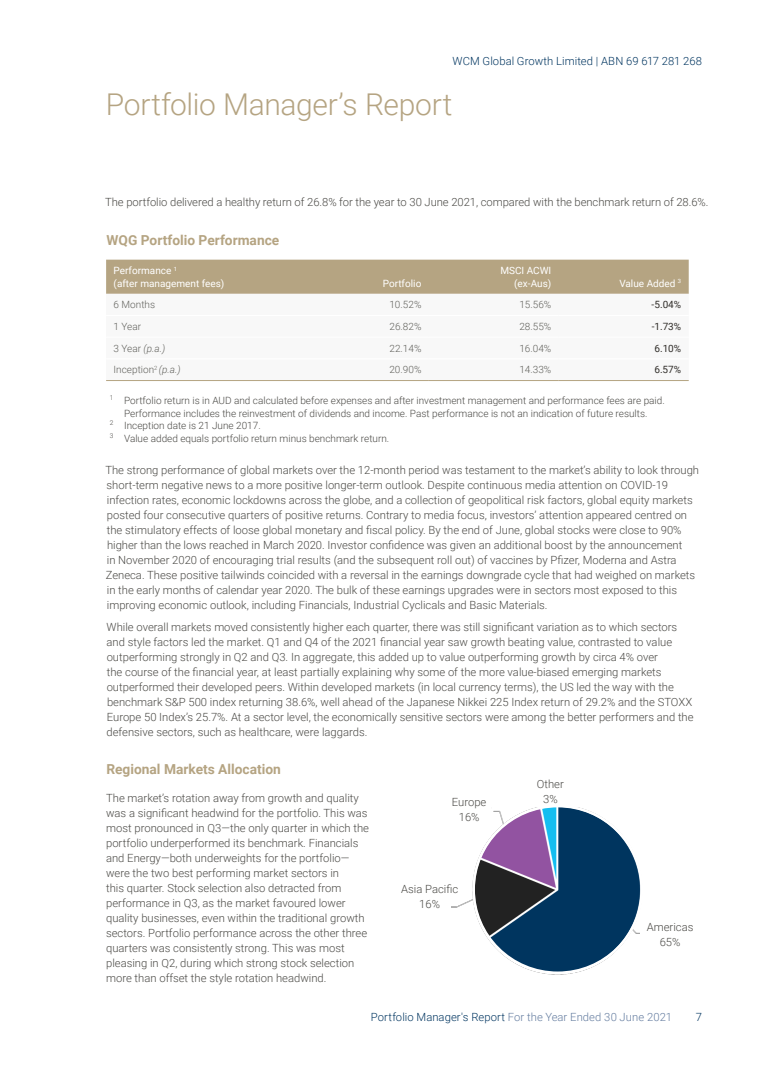
<style>
.page{position:relative;width:780px;height:1088px;background:#fff}
.page>*{position:absolute;margin:0;border:0;box-sizing:border-box;transform-origin:0 0}
.t1{font:300 30px "Roboto";letter-spacing:-.01em;color:#b5a482}
.t2{font:700 13.75px "Roboto";color:#b5a482}
.t3{font:300 11.25px/15px "Roboto";color:#4b4a46}
.t4{font:300 11.25px "Roboto";letter-spacing:.01em;color:#657da0}
.t5{font:300 11.25px "Roboto";letter-spacing:.005em;color:#003560}
.t6{font:300 10px "Roboto";color:#4b4a46}
.t7{font:300 10px "Roboto";color:#61615c}
.t8{font:10px/12.5px "Roboto";color:#fff}
.t9{font:10px "Roboto";color:#312e2a}
.t10{font:italic 300 10px "Roboto";color:#61615c}
.s1{font-style:normal}
.s2{font-style:italic}
.s3{color:#003560}
</style>
<div class="page">
<div style="left:106px;top:260px;width:582px;height:34px;background:#b5a482"></div>
<hr style="left:106px;top:380px;width:193px;height:1px;background:#b5a482">
<hr style="left:299px;top:380px;width:130px;height:1px;background:#b5a482">
<hr style="left:429px;top:380px;width:129px;height:1px;background:#b5a482">
<hr style="left:558px;top:380px;width:130px;height:1px;background:#b5a482">
<img style="left:451px;top:807px;width:189px;height:168px">
<div style="left:435px;top:798px;width:56px;height:32px;background:#fff"></div>
<p class="t5" style="left:452px;top:53px;width:251px">WCM Global Growth Limited | ABN 69 617 281 268</p>
<h1 class="t1" style="left:106px;top:84px;width:348px">Portfolio Manager’s Report</h1>
<p class="t3" style="left:105px;top:194px;width:605px">The portfolio delivered a healthy return of 26.8% for the year to 30 June 2021, compared with the benchmark return of 28.6%.</p>
<p class="t2" style="left:106px;top:230px;width:174px">WQG Portfolio Performance</p>
<p class="t8" style="left:114px;top:264px;width:112px">Performance <sup>1<br></sup>(after management fees)</p>
<p class="t8" style="left:500px;top:264px;width:52px;text-align:right">MSCI ACWI (ex-Aus)</p>
<p class="t8" style="left:383px;top:277px;width:40px">Portfolio</p>
<p class="t8" style="left:619px;top:277px;width:63px">Value Added <sup>3</sup></p>
<p class="t7" style="left:114px;top:298px;width:43px">6 Months</p>
<p class="t7" style="left:389px;top:298px;width:33px">10.52%</p>
<p class="t7" style="left:519px;top:298px;width:33px">15.56%</p>
<p class="t9" style="left:651px;top:298px;width:31px">-5.04%</p>
<p class="t7" style="left:114px;top:319px;width:29px">1 Year</p>
<p class="t7" style="left:389px;top:319px;width:33px">26.82%</p>
<p class="t7" style="left:519px;top:319px;width:33px">28.55%</p>
<p class="t9" style="left:651px;top:319px;width:31px">-1.73%</p>
<p class="t10" style="left:114px;top:341px;width:53px"><span class="s1">3 Year</span> (p.a.)</p>
<p class="t7" style="left:389px;top:341px;width:33px">22.14%</p>
<p class="t7" style="left:519px;top:341px;width:33px">16.04%</p>
<p class="t9" style="left:654px;top:341px;width:28px">6.10%</p>
<p class="t7" style="left:114px;top:363px;width:68px">Inception<sup>2</sup> <span class="s2">(p.a.)</span></p>
<p class="t7" style="left:389px;top:363px;width:33px">20.90%</p>
<p class="t7" style="left:519px;top:363px;width:33px">14.33%</p>
<p class="t9" style="left:654px;top:363px;width:28px">6.57%</p>
<p class="t6" style="left:110px;top:393px;width:556px"><sup>1</sup> Portfolio return is in AUD and calculated before expenses and after investment management and performance fees are paid.</p>
<p class="t6" style="left:124px;top:406px;width:525px">Performance includes the reinvestment of dividends and income. Past performance is not an indication of future results.</p>
<p class="t6" style="left:110px;top:418px;width:152px"><sup>2</sup> Inception date is 21 June 2017.</p>
<p class="t6" style="left:110px;top:431px;width:281px"><sup>3</sup> Value added equals portfolio return minus benchmark return.</p>
<p class="t3" style="left:105px;top:462px;width:595px">The strong performance of global markets over the 12-month period was testament to the market’s ability to look through short-term negative news to a more positive longer-term outlook. Despite continuous media attention on COVID-19 infection rates, economic lockdowns across the globe, and a collection of geopolitical risk factors, global equity markets posted four consecutive quarters of positive returns. Contrary to media focus, investors’ attention appeared centred on the stimulatory effects of loose global monetary and fiscal policy. By the end of June, global stocks were close to 90% higher than the lows reached in March 2020. Investor confidence was given an additional boost by the announcement<br>in November 2020 of encouraging trial results (and the subsequent roll out) of vaccines by Pfizer, Moderna and Astra Zeneca. These positive tailwinds coincided with a reversal in the earnings downgrade cycle that had weighed on markets in the early months of calendar year 2020. The bulk of these earnings upgrades were in sectors most exposed to this improving economic outlook, including Financials, Industrial Cyclicals and Basic Materials.</p>
<p class="t3" style="left:107px;top:619px;width:588px">While overall markets moved consistently higher each quarter, there was still significant variation as to which sectors and style factors led the market. Q1 and Q4 of the 2021 financial year saw growth beating value, contrasted to value outperforming strongly in Q2 and Q3. In aggregate, this added up to value outperforming growth by circa 4% over<br>the course of the financial year, at least partially explaining why some of the more value-biased emerging markets outperformed their developed peers. Within developed markets (in local currency terms), the US led the way with the benchmark S&amp;P 500 index returning 38.6%, well ahead of the Japanese Nikkei 225 Index return of 29.2% and the STOXX Europe 50 Index’s 25.7%. At a sector level, the economically sensitive sectors were among the better performers and the defensive sectors, such as healthcare, were laggards.</p>
<p class="t2" style="left:106px;top:759px;width:176px">Regional Markets Allocation</p>
<p class="t3" style="left:106px;top:790px;width:264px">The market’s rotation away from growth and quality was a significant headwind for the portfolio. This was most pronounced in Q3—the only quarter in which the portfolio underperformed its benchmark. Financials and Energy—both underweights for the portfolio— were the two best performing market sectors in<br>this quarter. Stock selection also detracted from performance in Q3, as the market favoured lower quality businesses, even within the traditional growth sectors. Portfolio performance across the other three quarters was consistently strong. This was most pleasing in Q2, during which strong stock selection more than offset the style rotation headwind.</p>
<p class="t3" style="left:537px;top:776px;width:29px">Other</p>
<p class="t3" style="left:452px;top:794px;width:36px">Europe</p>
<p class="t3" style="left:543px;top:791px;width:16px">3%</p>
<p class="t3" style="left:459px;top:809px;width:22px">16%</p>
<p class="t3" style="left:401px;top:881px;width:59px;text-align:center">Asia Pacific<br>16%</p>
<p class="t3" style="left:646px;top:919px;width:48px;text-align:center">Americas<br>65%</p>
<p class="t4" style="left:371px;top:1009px;width:303px"><span class="s3">Portfolio Manager's Report</span> For the Year Ended 30 June 2021</p>
<p class="t5" style="left:696px;top:1009px;width:8px">7</p>
</div>
